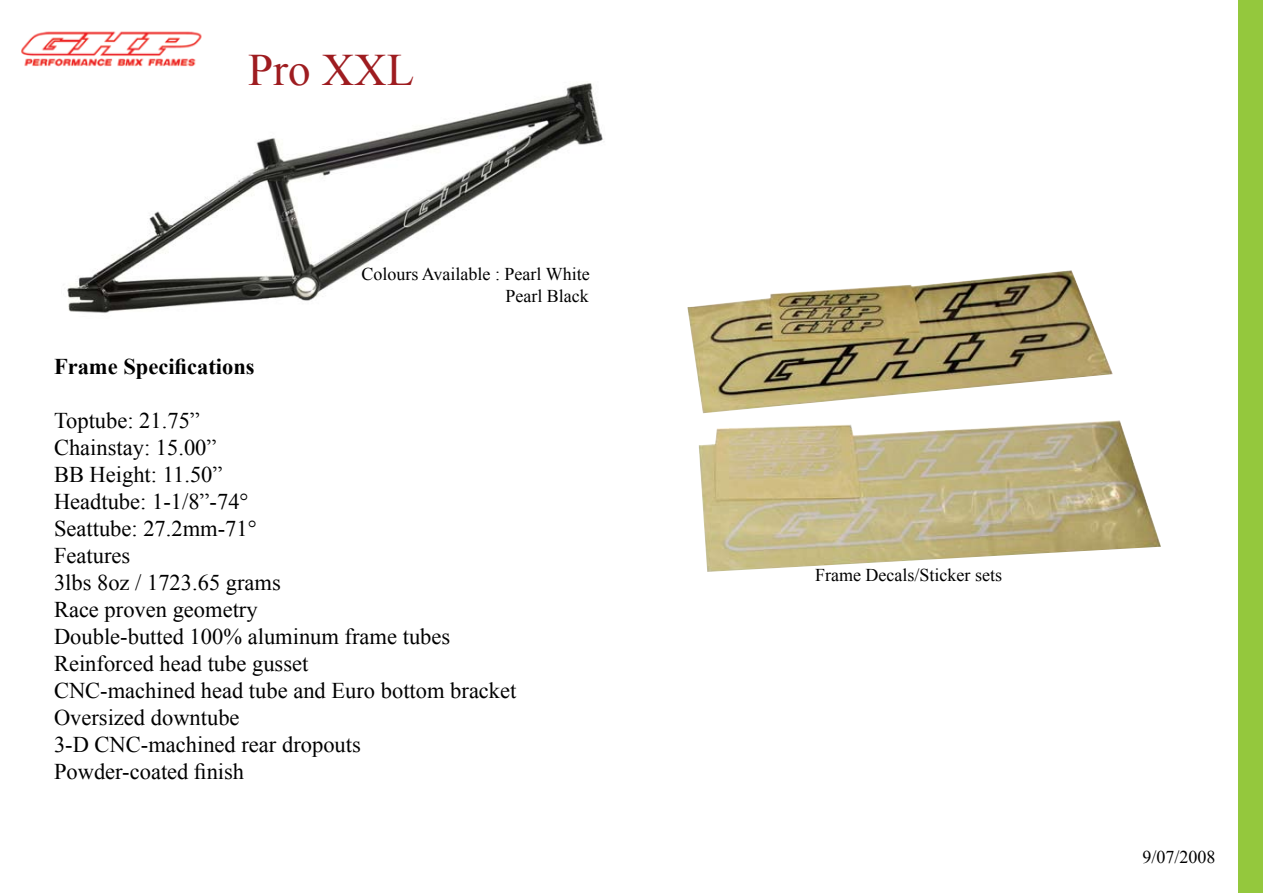
<style>
.page{position:relative;width:1263px;height:893px;background:#fff}
.page>*{position:absolute;margin:0;border:0;box-sizing:border-box;transform-origin:0 0}
.t1{font:45px "Times New Roman";color:#9e1c20}
.t2{font:22.5px/27px "Times New Roman";color:#000}
.t3{font:700 22.5px "Times New Roman";color:#000}
.t4{font:18px/21.6px "Times New Roman";color:#000;text-align:right}
</style>
<div class="page">
<img style="left:67px;top:83px;width:536px;height:230px">
<div style="left:1238px;top:0;width:25px;height:893px;background:#94c83d"></div>
<img style="left:687px;top:270px;width:474px;height:302px">
<img style="left:21px;top:31px;width:181px;height:36px">
<h1 class="t1" style="left:248px;top:40px;width:168px">Pro XXL</h1>
<p class="t4" style="left:361px;top:263px;width:230px">Colours Available : Pearl White<br>Pearl Black</p>
<p class="t3" style="left:54px;top:351px;width:202px">Frame Specifications</p>
<p class="t2" style="left:54px;top:407px;width:464px">Toptube: 21.75”<br>Chainstay: 15.00”<br>BB Height: 11.50”<br>Headtube: 1-1/8”-74°<br>Seattube: 27.2mm-71°<br>Features<br>3lbs 8oz / 1723.65 grams<br>Race proven geometry<br>Double-butted 100% aluminum frame tubes<br>Reinforced head tube gusset<br>CNC-machined head tube and Euro bottom bracket<br>Oversized downtube<br>3-D CNC-machined rear dropouts<br>Powder-coated finish</p>
<p class="t4" style="left:815px;top:564px;width:188px">Frame Decals/Sticker sets</p>
<p class="t4" style="left:1142px;top:846px;width:75px">9/07/2008</p>
</div>
